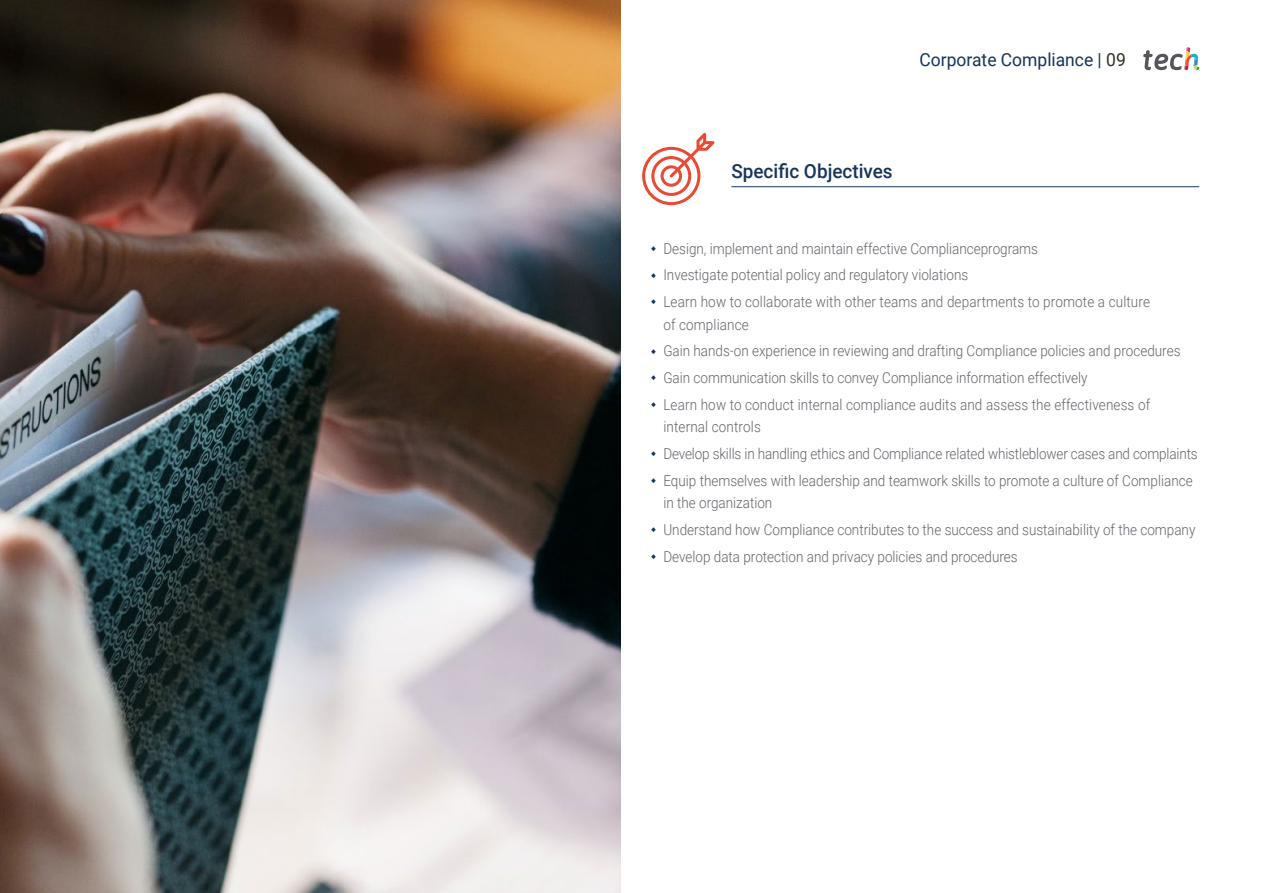
<style>
.page{position:relative;width:1263px;height:893px;background:#fff}
.page>*{position:absolute;margin:0;border:0;box-sizing:border-box;transform-origin:0 0}
.t1{font:500 19.5px "Roboto";color:#17355b}
.t2{font:18px "Roboto";color:#143459}
.t3{font:300 15px/26.7px "Roboto";color:#61646a;scale:.9 1}
.s1{color:#312e20}
</style>
<div class="page">
<img style="left:0;top:0;width:621px;height:893px">
<hr style="left:731px;top:186px;width:468px;height:1px;background:#17355b">
<svg style="left:642px;top:133px;width:72px;height:72px"></svg>
<svg style="left:1143px;top:47px;width:56px;height:24px"></svg>
<p class="t2" style="left:919px;top:47px;width:208px">Corporate Compliance | <span class="s1">09</span></p>
<h1 class="t1" style="left:731px;top:158px;width:163px">Specific Objectives</h1>
<p class="t3" style="left:663px;top:234px;width:542px">Design, implement and maintain effective Complianceprograms<br>Investigate potential policy and regulatory violations<br>Learn how to collaborate with other teams and departments to promote a culture</p>
<p class="t3" style="left:663px;top:310px;width:576px">of compliance<br>Gain hands-on experience in reviewing and drafting Compliance policies and procedures Gain communication skills to convey Compliance information effectively<br>Learn how to conduct internal compliance audits and assess the effectiveness of</p>
<p class="t3" style="left:663px;top:413px;width:595px">internal controls<br>Develop skills in handling ethics and Compliance related whistleblower cases and complaints<br>Equip themselves with leadership and teamwork skills to promote a culture of Compliance</p>
<p class="t3" style="left:663px;top:489px;width:593px">in the organization<br>Understand how Compliance contributes to the success and sustainability of the company<br>Develop data protection and privacy policies and procedures</p>
</div>
